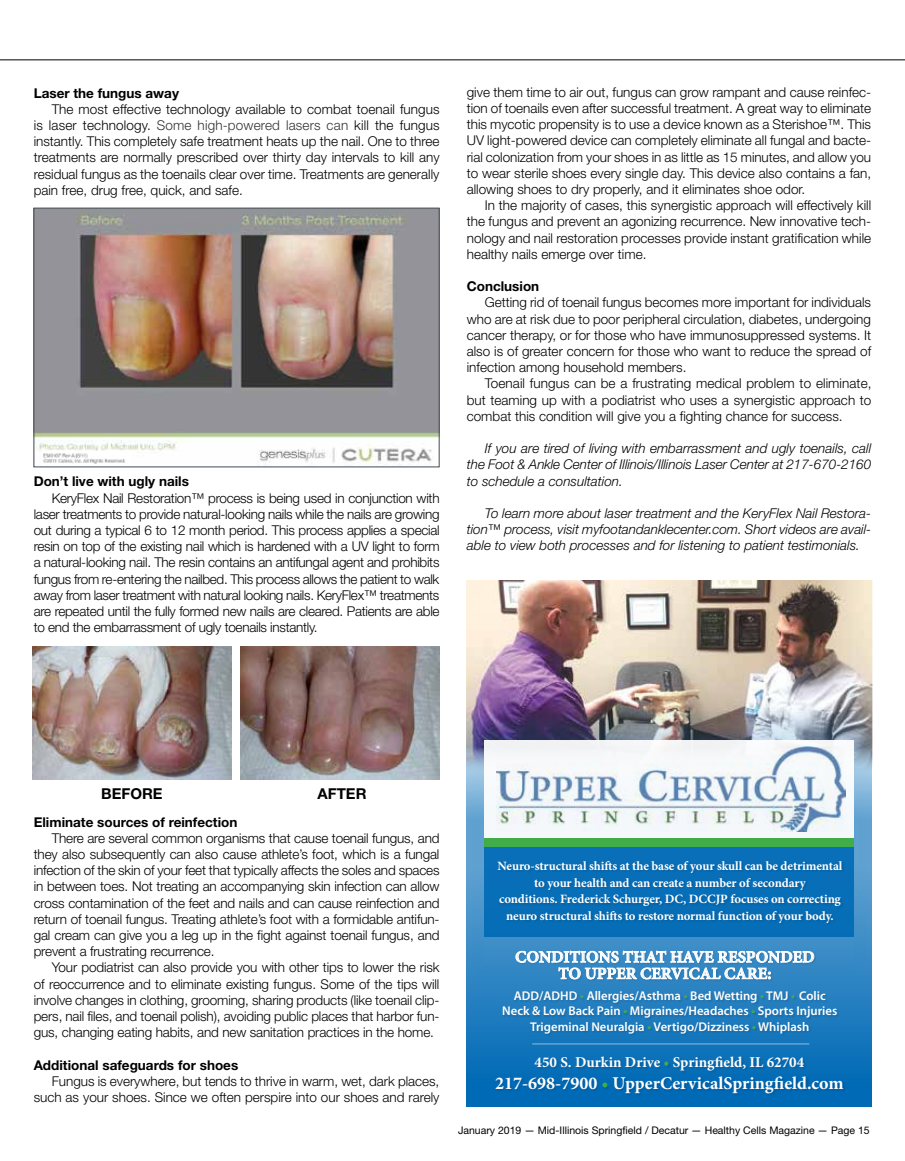
<style>
.page{position:relative;width:905px;height:1161px;background:#fff}
.page>*{position:absolute;margin:0;border:0;box-sizing:border-box;transform-origin:0 0}
.t1{font:700 18px "Minion Pro";color:#fff}
.t2{font:600 16.35px/16.5px "Minion Pro";letter-spacing:.01em;color:#fff;text-align:center}
.t3{font:700 15px "Minion Pro";color:#fff}
.t4{font:700 15px "Helvetica Neue LT Std";color:#000}
.t5{font:300 13.5px/16.2px "Helvetica Neue LT Std";color:#000;text-align:justify}
.t6{font:italic 300 13.5px/16.2px "Helvetica Neue LT Std";color:#000;text-align:justify}
.t7{font:700 13.5px "Helvetica Neue LT Std";color:#000}
.t8{font:700 12.75px/16.5px "Minion Pro";letter-spacing:-.01em;color:#fff;text-align:center}
.t9{font:600 12.75px/15.1px "Myriad Pro";color:#fff;text-align:center}
.t10{font:10.5px "Helvetica Neue LT Std";color:#000}
.s1{color:#333}
.s2{color:#41ad49}
</style>
<div class="page">
<hr style="left:0;top:59px;width:904px;height:1px;background:#000">
<img style="left:240px;top:646px;width:199px;height:133px">
<img style="left:33px;top:646px;width:199px;height:133px">
<img style="left:467px;top:580px;width:405px;height:97px">
<img style="left:467px;top:677px;width:405px;height:114px">
<div style="left:467px;top:791px;width:405px;height:316px;background:linear-gradient(to bottom,#79b0d7,#0068b5)"></div>
<div style="left:472px;top:728px;width:395px;height:247px;background:#fff;opacity:.93"></div>
<div style="left:484px;top:740px;width:370px;height:222px;background:#3e8ec7"></div>
<div style="left:495px;top:1056px;width:351px;height:40px;background:#000;opacity:.15"></div>
<svg style="left:484px;top:740px;width:370px;height:99px;background:#ebf3f0"></svg>
<img style="left:497px;top:746px;width:348px;height:85px">
<div style="left:484px;top:843px;width:370px;height:94px;background:#086fb8"></div>
<div style="left:515px;top:950px;width:301px;height:32px;background:#000;opacity:.15"></div>
<svg style="left:516px;top:951px;width:298px;height:28px"></svg>
<div style="left:502px;top:991px;width:337px;height:45px;background:#000;opacity:.15"></div>
<div style="left:484px;top:839px;width:370px;height:8px;background:#41ad49"></div>
<hr style="left:532px;top:1044px;width:277px;height:1px;background:#fff">
<div style="left:497px;top:861px;width:348px;height:65px;background:#000;opacity:.15"></div>
<img style="left:36px;top:210px;width:401px;height:241px">
<img style="left:43px;top:453px;width:82px;height:11px">
<img style="left:257px;top:443px;width:176px;height:22px">
<div style="left:34px;top:208px;width:405px;height:259px;border:1px solid #444c53"></div>
<p class="t7" style="left:34px;top:84px;width:147px">Laser the fungus away</p>
<p class="t5" style="left:34px;top:101px;width:407px;text-indent:18px">The most effective technology available to combat toenail fungus is laser technology. <span class="s1">Some high-powered lasers can</span> kill the fungus instantly. This completely safe treatment heats up the nail. One to three treatments are normally prescribed over thirty day intervals to kill any residual fungus as the toenails clear over time. Treatments are generally pain free, drug free, quick, and safe.</p>
<p class="t7" style="left:34px;top:473px;width:157px">Don’t live with ugly nails</p>
<p class="t5" style="left:34px;top:489px;width:407px;text-indent:18px">KeryFlex Nail Restoration™ process is being used in conjunction with laser treatments to provide natural-looking nails while the nails are growing out during a typical 6 to 12 month period. This process applies a special resin on top of the existing nail which is hardened with a UV light to form a natural-looking nail. The resin contains an antifungal agent and prohibits fungus from re-entering the nailbed. This process allows the patient to walk away from laser treatment with natural looking nails. KeryFlex™ treatments are repeated until the fully formed new nails are cleared. Patients are able to end the embarrassment of ugly toenails instantly.</p>
<p class="t5" style="left:467px;top:84px;width:406px">give them time to air out, fungus can grow rampant and cause reinfec&shy;tion of toenails even after successful treatment. A great way to eliminate this mycotic propensity is to use a device known as a Sterishoe™. This UV light-powered device can completely eliminate all fungal and bacte&shy;rial colonization from your shoes in as little as 15 minutes, and allow you to wear sterile shoes every single day. This device also contains a fan, allowing shoes to dry properly, and it eliminates shoe odor.</p>
<p class="t5" style="left:467px;top:197px;width:406px;text-indent:18px">In the majority of cases, this synergistic approach will effectively kill the fungus and prevent an agonizing recurrence. New innovative tech&shy;nology and nail restoration processes provide instant gratification while healthy nails emerge over time.</p>
<p class="t7" style="left:467px;top:278px;width:74px">Conclusion</p>
<p class="t5" style="left:467px;top:294px;width:406px;text-indent:18px">Getting rid of toenail fungus becomes more important for individuals who are at risk due to poor peripheral circulation, diabetes, undergoing cancer therapy, or for those who have immunosuppressed systems. It also is of greater concern for those who want to reduce the spread of infection among household members.</p>
<p class="t5" style="left:467px;top:375px;width:406px;text-indent:18px">Toenail fungus can be a frustrating medical problem to eliminate, but teaming up with a podiatrist who uses a synergistic approach to combat this condition will give you a fighting chance for success.</p>
<p class="t6" style="left:467px;top:440px;width:406px;text-indent:18px">If you are tired of living with embarrassment and ugly toenails, call the Foot &amp; Ankle Center of Illinois/Illinois Laser Center at 217-670-2160 to schedule a consultation.</p>
<p class="t6" style="left:467px;top:505px;width:406px;text-indent:18px">To learn more about laser treatment and the KeryFlex Nail Restora&shy;tion™ process, visit myfootandanklecenter.com. Short videos are avail&shy;able to view both processes and for listening to patient testimonials.</p>
<p class="t4" style="left:101px;top:784px;width:63px">BEFORE</p>
<p class="t4" style="left:317px;top:784px;width:50px">AFTER</p>
<p class="t7" style="left:34px;top:813px;width:205px">Eliminate sources of reinfection</p>
<p class="t5" style="left:34px;top:830px;width:407px;text-indent:18px">There are several common organisms that cause toenail fungus, and they also subsequently can also cause athlete’s foot, which is a fungal infection of the skin of your feet that typically affects the soles and spaces in between toes. Not treating an accompanying skin infection can allow cross contamination of the feet and nails and can cause reinfection and return of toenail fungus. Treating athlete’s foot with a formidable antifun&shy;gal cream can give you a leg up in the fight against toenail fungus, and prevent a frustrating recurrence.</p>
<p class="t5" style="left:34px;top:959px;width:407px;text-indent:18px">Your podiatrist can also provide you with other tips to lower the risk of reoccurrence and to eliminate existing fungus. Some of the tips will involve changes in clothing, grooming, sharing products (like toenail clip&shy;pers, nail files, and toenail polish), avoiding public places that harbor fun&shy;gus, changing eating habits, and new sanitation practices in the home.</p>
<p class="t7" style="left:34px;top:1056px;width:206px">Additional safeguards for shoes</p>
<p class="t5" style="left:34px;top:1073px;width:407px;text-align:right">Fungus is everywhere, but tends to thrive in warm, wet, dark places, such as your shoes. Since we often perspire into our shoes and rarely</p>
<p class="t8" style="left:497px;top:858px;width:346px">Neuro-structural shifts at the base of your skull can be detrimental to your health and can create a number of secondary<br>conditions. Frederick Schurger, DC, DCCJP focuses on correcting neuro structural shifts to restore normal function of your body.</p>
<p class="t2" style="left:515px;top:949px;width:301px">CONDITIONS THAT HAVE RESPONDED<br>TO UPPER CERVICAL CARE:</p>
<p class="t9" style="left:502px;top:988px;width:336px">ADD/ADHD <span class="s2">•</span> Allergies/Asthma <span class="s2">•</span> Bed Wetting <span class="s2">•</span> TMJ <span class="s2">•</span> Colic<br>Neck &amp; Low Back Pain <span class="s2">•</span> Migraines/Headaches <span class="s2">•</span> Sports Injuries<br>Trigeminal Neuralgia <span class="s2">•</span> Vertigo/Dizziness <span class="s2">•</span> Whiplash</p>
<p class="t3" style="left:534px;top:1052px;width:271px">450 S. Durkin Drive <span class="s2">•</span> Springfield, IL 62704</p>
<h1 class="t1" style="left:495px;top:1070px;width:350px">217-698-7900 <span class="s2">•</span> UpperCervicalSpringfield.com</h1>
<p class="t10" style="left:458px;top:1124px;width:413px">January 2019 — Mid-Illinois Springfield / Decatur — Healthy Cells Magazine — Page 15</p>
</div>
